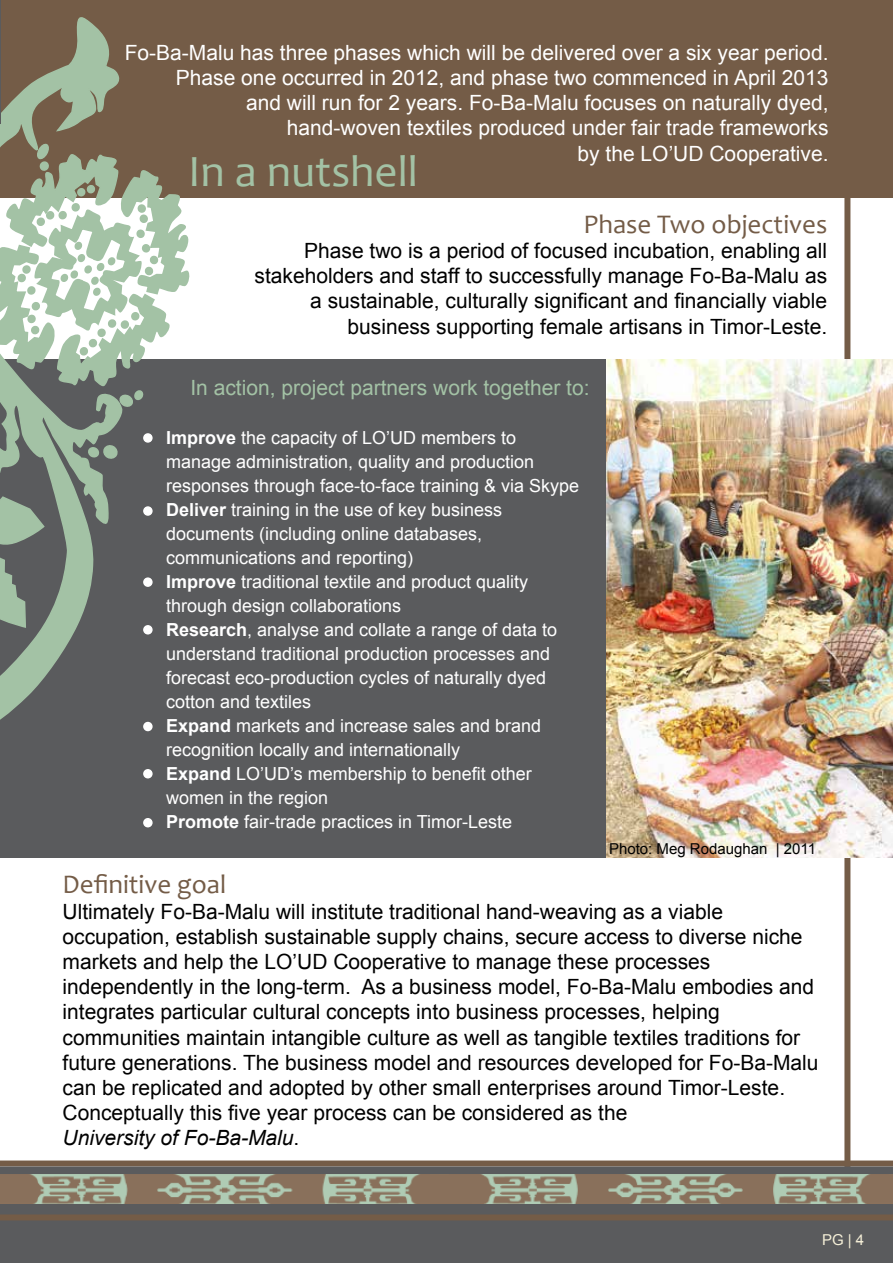
<style>
.page{position:relative;width:893px;height:1263px;background:#fff}
.page>*{position:absolute;margin:0;border:0;box-sizing:border-box;transform-origin:0 0}
.t1{font:45px "Candara";color:#a3c2a5}
.t2{font:27px "Candara";color:#745c47}
.t3{font:21px/25.2px "Arial";color:#000;text-align:right}
.t4{font:21px/25.2px "Arial";color:#fff;text-align:right}
.t5{font:21px "Arial";color:#a3c2a5}
.t6{font:18px/24px "Arial";color:#fff}
.t7{font:15px "Arial";color:#000}
.t8{font:15px "Arial";color:#f6f0d8}
.s1{font-weight:700}
.s2{font-style:italic}
</style>
<div class="page">
<div style="left:844px;top:1px;width:6px;height:1262px;background:#745c47"></div>
<img style="left:0;top:1174px;width:430px;height:31px">
<img style="left:430px;top:1174px;width:463px;height:31px">
<img style="left:606px;top:359px;width:287px;height:498px">
<div style="left:0;top:359px;width:606px;height:498px;background:#5a5b5d"></div>
<div style="left:1px;top:0;width:892px;height:198px;background:#745c47"></div>
<div style="left:0;top:1205px;width:893px;height:58px;background:#5a5b5d"></div>
<svg style="left:0;top:17px;width:123px;height:660px"></svg>
<svg style="left:0;top:495px;width:45px;height:225px"></svg>
<svg style="left:0;top:144px;width:190px;height:263px"></svg>
<svg style="left:87px;top:444px;width:32px;height:15px"></svg>
<div style="left:0;top:1160px;width:893px;height:6px;background:#745c47"></div>
<div style="left:0;top:1166px;width:893px;height:8px;background:#5a5b5d"></div>
<div style="left:144px;top:434px;width:8px;height:8px;background:#fff;border-radius:50%"></div>
<div style="left:143px;top:433px;width:10px;height:10px;border:2px solid #fff;border-radius:50%"></div>
<div style="left:144px;top:507px;width:8px;height:8px;background:#fff;border-radius:50%"></div>
<div style="left:143px;top:506px;width:10px;height:10px;border:2px solid #fff;border-radius:50%"></div>
<div style="left:144px;top:578px;width:8px;height:8px;background:#fff;border-radius:50%"></div>
<div style="left:143px;top:577px;width:10px;height:10px;border:2px solid #fff;border-radius:50%"></div>
<div style="left:144px;top:626px;width:8px;height:8px;background:#fff;border-radius:50%"></div>
<div style="left:143px;top:625px;width:10px;height:9px;border:2px solid #fff;border-radius:50%"></div>
<div style="left:144px;top:722px;width:8px;height:8px;background:#fff;border-radius:50%"></div>
<div style="left:143px;top:722px;width:10px;height:9px;border:2px solid #fff;border-radius:50%"></div>
<div style="left:144px;top:770px;width:8px;height:8px;background:#fff;border-radius:50%"></div>
<div style="left:143px;top:769px;width:10px;height:9px;border:2px solid #fff;border-radius:50%"></div>
<div style="left:144px;top:819px;width:8px;height:8px;background:#fff;border-radius:50%"></div>
<div style="left:143px;top:818px;width:10px;height:9px;border:2px solid #fff;border-radius:50%"></div>
<div style="left:0;top:1214px;width:893px;height:6px;background:#745c47"></div>
<hr style="left:0;top:0;width:1px;height:123px;background:#5a5b5d">
<p class="t4" style="left:125px;top:40px;width:705px">Fo-Ba-Malu has three phases which will be delivered over a six year period.<br>Phase one occurred in 2012, and phase two commenced in April 2013<br>and will run for 2 years. Fo-Ba-Malu focuses on naturally dyed,<br>hand-woven textiles produced under fair trade frameworks<br>by the LO’UD Cooperative.</p>
<h1 class="t1" style="left:188px;top:143px;width:232px">In a nutshell</h1>
<p class="t2" style="left:583px;top:207px;width:245px">Phase Two objectives</p>
<p class="t3" style="left:255px;top:238px;width:574px">Phase two is a period of focused incubation, enabling all stakeholders and staff to successfully manage Fo-Ba-Malu as a sustainable, culturally significant and financially viable business supporting female artisans in Timor-Leste.</p>
<p class="t5" style="left:190px;top:374px;width:401px">In action, project partners work together to:</p>
<p class="t6" style="left:166px;top:426px;width:415px"><span class="s1">Improve</span> the capacity of LO’UD members to manage administration, quality and production responses through face-to-face training &amp; via Skype <span class="s1">Deliver</span> training in the use of key business documents (including online databases, communications and reporting)<br><span class="s1">Improve</span> traditional textile and product quality through design collaborations<br><span class="s1">Research</span>, analyse and collate a range of data to understand traditional production processes and forecast eco-production cycles of naturally dyed cotton and textiles<br><span class="s1">Expand</span> markets and increase sales and brand recognition locally and internationally<br><span class="s1">Expand</span> LO’UD’s membership to benefit other women in the region<br><span class="s1">Promote</span> fair-trade practices in Timor-Leste</p>
<p class="t7" style="left:609px;top:839px;width:209px">Photo: Meg Rodaughan | 2011</p>
<p class="t2" style="left:63px;top:868px;width:165px">Definitive goal</p>
<p class="t3" style="left:63px;top:899px;width:757px;text-align:left">Ultimately Fo-Ba-Malu will institute traditional hand-weaving as a viable occupation, establish sustainable supply chains, secure access to diverse niche markets and help the LO’UD Cooperative to manage these processes independently in the long-term. As a business model, Fo-Ba-Malu embodies and integrates particular cultural concepts into business processes, helping communities maintain intangible culture as well as tangible textiles traditions for future generations. The business model and resources developed for Fo-Ba-Malu can be replicated and adopted by other small enterprises around Timor-Leste.<br>Conceptually this five year process can be considered as the<br><span class="s2">University of Fo-Ba-Malu</span>.</p>
<p class="t8" style="left:822px;top:1229px;width:44px">PG | 4</p>
</div>
